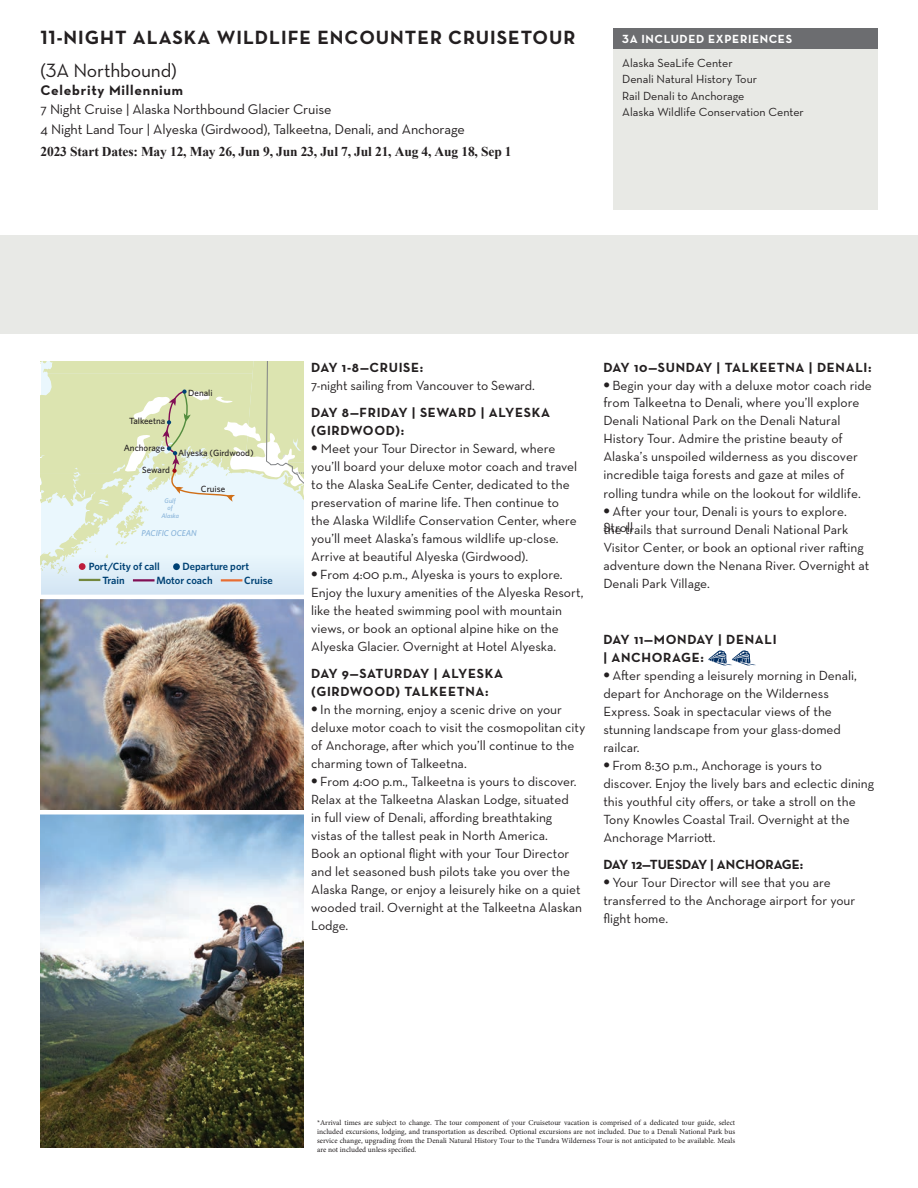
<style>
.page{position:relative;width:918px;height:1188px;background:#fff}
.page>*{position:absolute;margin:0;border:0;box-sizing:border-box;transform-origin:0 0}
.t1{font:700 19.5px "Neutraface Text";letter-spacing:.05em;color:#231f20}
.t2{font:19.5px "Neutraface Text";letter-spacing:-.01em;color:#231f20}
.t3{font:14.25px/19.4px "Neutraface Text";letter-spacing:-.01em;color:#231f20}
.t4{font:700 14.25px "Neutraface Text";letter-spacing:.05em;color:#231f20}
.t5{font:13.5px/18px "Neutraface Text";color:#231f20}
.t6{font:700 13.5px/18px "Neutraface Text";letter-spacing:.05em;color:#231f20}
.t7{font:700 13.5px "Times New Roman";letter-spacing:-.01em;color:#231f20}
.t8{font:700 13.5px "Neutraface Text";color:#231f20}
.t9{font:12px/16.5px "Neutraface Text";color:#231f20}
.t10{font:700 12px "Neutraface Text";letter-spacing:.05em;color:#fff}
.t11{font:600 10.5px "Whitney";color:#004275}
.t12{font:500 9px "Whitney";color:#231f20}
.t13{font:italic 500 8.55px "Whitney";color:#86b2d9}
.t14{font:7.5px/9px "Minion Pro";color:#231f20;text-align:justify}
.t15{font:italic 500 6.6px/7.5px "Whitney";color:#86b2d9;text-align:center}
.s1{font-family:"Ano"}
</style>
<div class="page">
<div style="left:613px;top:28px;width:265px;height:21px;background:#6c6d70"></div>
<div style="left:613px;top:49px;width:265px;height:161px;background:#e8e9e5"></div>
<img style="left:41px;top:599px;width:262px;height:211px">
<div style="left:0;top:235px;width:918px;height:99px;background:#e8e9e6"></div>
<svg style="left:41px;top:362px;width:262px;height:192px;background:#e1eace"></svg>
<div style="left:41px;top:554px;width:262px;height:45px;background:#deedf7"></div>
<hr style="left:79px;top:579px;width:21px;height:2px;background:#73873d">
<hr style="left:133px;top:579px;width:22px;height:2px;background:#810e54">
<hr style="left:221px;top:579px;width:21px;height:2px;background:#e86d33">
<div style="left:79px;top:563px;width:7px;height:7px;background:#be1c3b;border-radius:50%"></div>
<div style="left:173px;top:563px;width:7px;height:7px;background:#004275;border-radius:50%"></div>
<img style="left:41px;top:814px;width:262px;height:333px">
<hr style="left:25px;top:595px;width:280px;height:4px;background:#fff">
<svg style="left:708px;top:650px;width:48px;height:15px"></svg>
<h1 class="t1" style="left:40px;top:24px;width:536px">11-NIGHT ALASKA WILDLIFE ENCOUNTER CRUISETOUR</h1>
<h1 class="t2" style="left:40px;top:58px;width:138px">(3A Northbound)</h1>
<p class="t4" style="left:41px;top:81px;width:144px">Celebrity Millennium</p>
<p class="t3" style="left:40px;top:99px;width:426px">7 Night Cruise | Alaska Northbound Glacier Cruise<br>4 Night Land Tour | Alyeska (Girdwood), Talkeetna, Denali, and Anchorage</p>
<p class="t7" style="left:40px;top:142px;width:473px">2023 Start Dates: May 12, May 26, Jun 9, Jun 23, Jul 7, Jul 21, Aug 4, Aug 18, Sep 1</p>
<p class="t10" style="left:622px;top:31px;width:171px">3A INCLUDED EXPERIENCES</p>
<p class="t9" style="left:622px;top:54px;width:183px">Alaska SeaLife Center<br>Denali Natural History Tour<br>Rail Denali to Anchorage<br>Alaska Wildlife Conservation Center</p>
<p class="t12" style="left:129px;top:416px;width:38px">Talkeetna</p>
<p class="t12" style="left:124px;top:443px;width:43px">Anchorage</p>
<p class="t12" style="left:142px;top:465px;width:29px">Seward</p>
<p class="t12" style="left:188px;top:387px;width:26px">Denali</p>
<p class="t12" style="left:178px;top:448px;width:77px">Alyeska (Girdwood)</p>
<p class="t12" style="left:201px;top:483px;width:26px">Cruise</p>
<p class="t15" style="left:161px;top:496px;width:19px">Gulf of<br>Alaska</p>
<p class="t13" style="left:142px;top:528px;width:57px">PACIFIC OCEAN</p>
<p class="t11" style="left:89px;top:560px;width:73px">Port/City of call</p>
<p class="t11" style="left:182px;top:560px;width:68px">Departure port</p>
<p class="t11" style="left:102px;top:574px;width:24px">Train</p>
<p class="t11" style="left:156px;top:574px;width:58px">Motor coach</p>
<p class="t11" style="left:244px;top:574px;width:30px">Cruise</p>
<p class="t6" style="left:311px;top:359px;width:114px">DAY 1-8—CRUISE:</p>
<p class="t5" style="left:311px;top:377px;width:225px">7-night sailing from Vancouver to Seward.</p>
<p class="t6" style="left:311px;top:404px;width:241px">DAY 8—FRIDAY | SEWARD | ALYESKA (GIRDWOOD):</p>
<p class="t5" style="left:311px;top:440px;width:268px"><span class="s1">•</span> Meet your Tour Director in Seward, where you’ll board your deluxe motor coach and travel to the Alaska SeaLife Center, dedicated to the preservation of marine life. Then continue to the Alaska Wildlife Conservation Center, where you’ll meet Alaska’s famous wildlife up-close.<br>Arrive at beautiful Alyeska (Girdwood).</p>
<p class="t5" style="left:311px;top:565px;width:274px"><span class="s1">•</span> From 4:00 p.m., Alyeska is yours to explore.<br>Enjoy the luxury amenities of the Alyeska Resort, like the heated swimming pool with mountain views, or book an optional alpine hike on the Alyeska Glacier. Overnight at Hotel Alyeska.</p>
<p class="t6" style="left:311px;top:665px;width:193px">DAY 9—SATURDAY | ALYESKA (GIRDWOOD) TALKEETNA:</p>
<p class="t5" style="left:311px;top:700px;width:276px"><span class="s1">•</span> In the morning, enjoy a scenic drive on your deluxe motor coach to visit the cosmopolitan city of Anchorage, after which you’ll continue to the charming town of Talkeetna.</p>
<p class="t5" style="left:311px;top:772px;width:273px"><span class="s1">•</span> From 4:00 p.m., Talkeetna is yours to discover.<br>Relax at the Talkeetna Alaskan Lodge, situated<br>in full view of Denali, affording breathtaking vistas of the tallest peak in North America.<br>Book an optional flight with your Tour Director and let seasoned bush pilots take you over the Alaska Range, or enjoy a leisurely hike on a quiet wooded trail. Overnight at the Talkeetna Alaskan Lodge.</p>
<p class="t6" style="left:603px;top:359px;width:270px">DAY 10—SUNDAY | TALKEETNA | DENALI:</p>
<p class="t5" style="left:603px;top:376px;width:270px"><span class="s1">•</span> Begin your day with a deluxe motor coach ride from Talkeetna to Denali, where you’ll explore Denali National Park on the Denali Natural History Tour. Admire the pristine beauty of Alaska’s unspoiled wilderness as you discover incredible taiga forests and gaze at miles of rolling tundra while on the lookout for wildlife.</p>
<p class="t5" style="left:603px;top:503px;width:245px;line-height:16.2px"><span class="s1">•</span> After your tour, Denali is yours to explore.<br>Stroll</p>
<p class="t5" style="left:603px;top:521px;width:267px">the trails that surround Denali National Park Visitor Center, or book an optional river rafting adventure down the Nenana River. Overnight at Denali Park Village.</p>
<p class="t6" style="left:603px;top:630px;width:175px">DAY 11—MONDAY | DENALI | ANCHORAGE:</p>
<p class="t5" style="left:603px;top:666px;width:255px"><span class="s1">•</span> After spending a leisurely morning in Denali, depart for Anchorage on the Wilderness Express. Soak in spectacular views of the stunning landscape from your glass-domed railcar.</p>
<p class="t5" style="left:603px;top:756px;width:272px"><span class="s1">•</span> From 8:30 p.m., Anchorage is yours to<br>discover. Enjoy the lively bars and eclectic dining this youthful city offers, or take a stroll on the Tony Knowles Coastal Trail. Overnight at the Anchorage Marriott.</p>
<p class="t8" style="left:603px;top:856px;width:201px">DAY 12—TUESDAY | ANCHORAGE:</p>
<p class="t5" style="left:603px;top:873px;width:254px"><span class="s1">•</span> Your Tour Director will see that you are transferred to the Anchorage airport for your flight home.</p>
<p class="t14" style="left:317px;top:1118px;width:420px">*Arrival times are subject to change. The tour component of your Cruisetour vacation is comprised of a dedicated tour guide, select included excursions, lodging, and transportation as described. Optional excursions are not included. Due to a Denali National Park bus service change, upgrading from the Denali Natural History Tour to the Tundra Wilderness Tour is not anticipated to be available. Meals are not included unless specified.</p>
</div>
